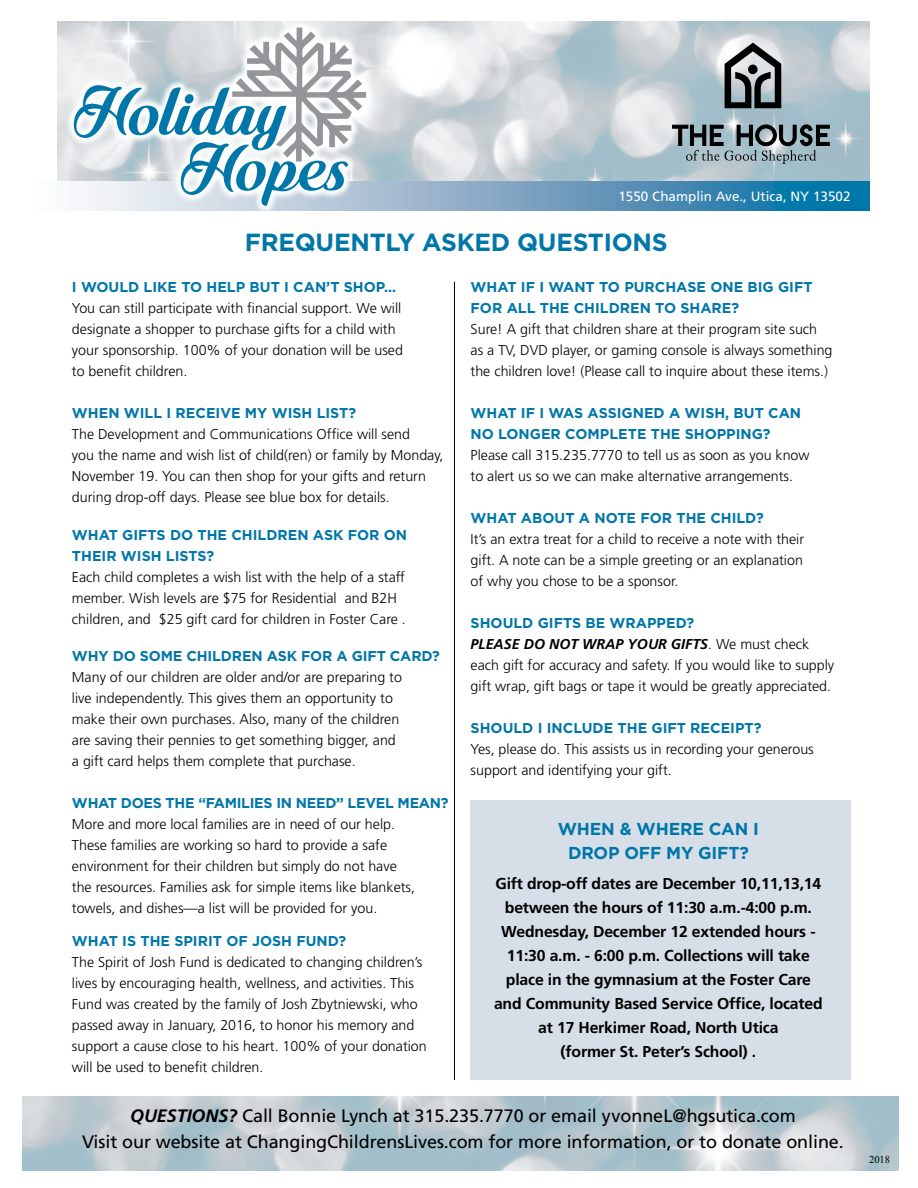
<style>
.page{position:relative;width:918px;height:1188px;background:#fff}
.page>*{position:absolute;margin:0;border:0;box-sizing:border-box;transform-origin:0 0}
.t1{font:700 24.75px "Gotham";letter-spacing:-.01em;color:#0076a9}
.t2{font:18px/26.2px "Frutiger";letter-spacing:-.005em;color:#000;text-align:center}
.t3{font:700 17.25px/24px "Gotham";letter-spacing:-.01em;color:#0076a9;text-align:center}
.t4{font:700 15.75px/24px "Frutiger";letter-spacing:-.01em;color:#000;text-align:center}
.t5{font:300 14.25px/21px "Frutiger";color:#000}
.t6{font:700 14.25px/21px "Gotham";color:#0076a9}
.t7{font:700 14.25px "Gotham";letter-spacing:-.02em;color:#0076a9}
.t8{font:13.5px "Frutiger";color:#fff}
.t9{font:10.5px "Times New Roman";color:#000}
.s1{font-weight:700;font-style:italic}
</style>
<div class="page">
<hr style="left:454px;top:282px;width:1px;height:798px;background:#000">
<img style="left:58px;top:21px;width:811px;height:160px">
<svg style="left:375px;top:181px;width:494px;height:29px;background:#5593b8"></svg>
<svg style="left:65px;top:21px;width:310px;height:190px"></svg>
<svg style="left:74px;top:28px;width:292px;height:178px"></svg>
<img style="left:22px;top:1096px;width:876px;height:75px">
<div style="left:471px;top:800px;width:380px;height:280px;background:#d6dfe8"></div>
<svg style="left:725px;top:43px;width:56px;height:65px;background:#717577"></svg>
<svg style="left:672px;top:124px;width:158px;height:40px;background:#7a8b92"></svg>
<p class="t8" style="left:618px;top:188px;width:234px">1550 Champlin Ave., Utica, NY 13502</p>
<h1 class="t1" style="left:245px;top:228px;width:424px">FREQUENTLY ASKED QUESTIONS</h1>
<p class="t6" style="left:72px;top:276px;width:326px">I WOULD LIKE TO HELP BUT I CAN’T SHOP...</p>
<p class="t5" style="left:72px;top:298px;width:333px">You can still participate with financial support. We will designate a shopper to purchase gifts for a child with your sponsorship. 100% of your donation will be used to benefit children.</p>
<p class="t6" style="left:72px;top:402px;width:286px">WHEN WILL I RECEIVE MY WISH LIST?</p>
<p class="t5" style="left:72px;top:424px;width:373px">The Development and Communications Office will send<br>you the name and wish list of child(ren) or family by Monday, November 19. You can then shop for your gifts and return during drop-off days. Please see blue box for details.</p>
<p class="t6" style="left:72px;top:524px;width:337px">WHAT GIFTS DO THE CHILDREN ASK FOR ON<br>THEIR WISH LISTS?</p>
<p class="t5" style="left:72px;top:566px;width:335px">Each child completes a wish list with the help of a staff member. Wish levels are $75 for Residential and B2H children, and $25 gift card for children in Foster Care .</p>
<p class="t6" style="left:72px;top:645px;width:370px">WHY DO SOME CHILDREN ASK FOR A GIFT CARD?</p>
<p class="t5" style="left:72px;top:667px;width:331px">Many of our children are older and/or are preparing to live independently. This gives them an opportunity to make their own purchases. Also, many of the children are saving their pennies to get something bigger, and a gift card helps them complete that purchase.</p>
<p class="t7" style="left:72px;top:795px;width:378px">WHAT DOES THE “FAMILIES IN NEED” LEVEL MEAN?</p>
<p class="t5" style="left:72px;top:814px;width:345px">More and more local families are in need of our help.<br>These families are working so hard to provide a safe environment for their children but simply do not have the resources. Families ask for simple items like blankets, towels, and dishes—a list will be provided for you.</p>
<p class="t6" style="left:72px;top:930px;width:276px">WHAT IS THE SPIRIT OF JOSH FUND?</p>
<p class="t5" style="left:72px;top:952px;width:356px">The Spirit of Josh Fund is dedicated to changing children’s lives by encouraging health, wellness, and activities. This Fund was created by the family of Josh Zbytniewski, who passed away in January, 2016, to honor his memory and support a cause close to his heart. 100% of your donation will be used to benefit children.</p>
<p class="t6" style="left:471px;top:276px;width:343px">WHAT IF I WANT TO PURCHASE ONE BIG GIFT<br>FOR ALL THE CHILDREN TO SHARE?</p>
<p class="t5" style="left:471px;top:319px;width:363px">Sure! A gift that children share at their program site such as a TV, DVD player, or gaming console is always something the children love! (Please call to inquire about these items.)</p>
<p class="t6" style="left:471px;top:402px;width:332px">WHAT IF I WAS ASSIGNED A WISH, BUT CAN<br>NO LONGER COMPLETE THE SHOPPING?</p>
<p class="t5" style="left:471px;top:445px;width:340px">Please call 315.235.7770 to tell us as soon as you know to alert us so we can make alternative arrangements.</p>
<p class="t6" style="left:471px;top:507px;width:295px">WHAT ABOUT A NOTE FOR THE CHILD?</p>
<p class="t5" style="left:471px;top:529px;width:335px;text-align:justify">It’s an extra treat for a child to receive a note with their gift. A note can be a simple greeting or an explanation of why you chose to be a sponsor.</p>
<p class="t6" style="left:471px;top:612px;width:225px">SHOULD GIFTS BE WRAPPED?</p>
<p class="t5" style="left:471px;top:634px;width:365px"><span class="s1">PLEASE DO NOT WRAP YOUR GIFTS</span>. We must check each gift for accuracy and safety. If you would like to supply gift wrap, gift bags or tape it would be greatly appreciated.</p>
<p class="t6" style="left:471px;top:717px;width:292px">SHOULD I INCLUDE THE GIFT RECEIPT?</p>
<p class="t5" style="left:471px;top:739px;width:345px">Yes, please do. This assists us in recording your generous support and identifying your gift.</p>
<p class="t3" style="left:558px;top:816px;width:203px">WHEN &amp; WHERE CAN I<br>DROP OFF MY GIFT?</p>
<p class="t4" style="left:494px;top:871px;width:330px">Gift drop-off dates are December 10,11,13,14 between the hours of 11:30 a.m.-4:00 p.m.<br>Wednesday, December 12 extended hours - 11:30 a.m. - 6:00 p.m. Collections will take place in the gymnasium at the Foster Care and Community Based Service Office, located at 17 Herkimer Road, North Utica<br>(former St. Peter’s School) .</p>
<p class="t2" style="left:82px;top:1102px;width:763px"><span class="s1">QUESTIONS?</span> Call Bonnie Lynch at 315.235.7770 or email yvonneL@hgsutica.com<br>Visit our website at ChangingChildrensLives.com for more information, or to donate online.</p>
<p class="t9" style="left:869px;top:1153px;width:22px">2018</p>
</div>
